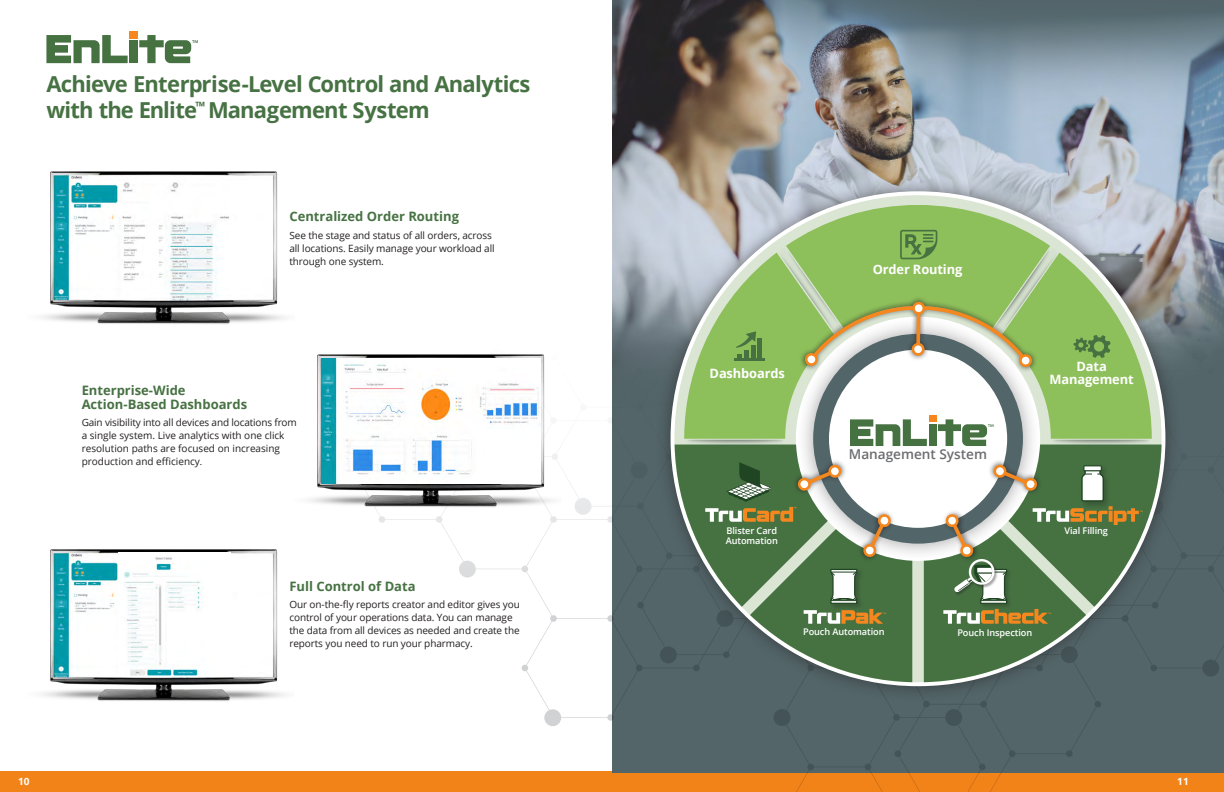
<style>
.page{position:relative;width:1224px;height:792px;background:#fff}
.page>*{position:absolute;margin:0;border:0;box-sizing:border-box;transform-origin:0 0}
.t1{font:700 22px/26px "Open Sans";letter-spacing:-.035em;color:#477243}
.t2{font:600 13.6px "Open Sans";color:#6c6d70}
.t3{font:700 13px/14px "Open Sans";color:#477243}
.t4{font:700 12.9px/12.9px "Open Sans";letter-spacing:-.01em;color:#fff;text-align:center}
.t5{font:10px/13px "Open Sans";letter-spacing:-.01em;color:#231f20}
.t6{font:700 10px "Open Sans";color:#fff}
.t7{font:600 9.2px/10.1px "Open Sans";letter-spacing:-.01em;color:#fff}
.s1{font-size:9px}
</style>
<div class="page">
<div style="left:0;top:772px;width:612px;height:20px;background:#f28319"></div>
<div style="left:130px;top:31px;width:8px;height:7px;background:#f5871f"></div>
<div style="left:130px;top:40px;width:8px;height:23px;background:#467242"></div>
<svg style="left:46px;top:35px;width:82px;height:28px"></svg>
<svg style="left:139px;top:35px;width:59px;height:28px"></svg>
<img style="left:612px;top:0;width:612px;height:267px">
<svg style="left:466px;top:267px;width:758px;height:525px"></svg>
<div style="left:654px;top:175px;width:527px;height:527px;background:#231f20;opacity:.55"></div>
<svg style="left:674px;top:195px;width:488px;height:487px"></svg>
<svg style="left:675px;top:205px;width:487px;height:477px"></svg>
<img style="left:42px;top:171px;width:243px;height:153px">
<img style="left:309px;top:338px;width:253px;height:176px">
<img style="left:321px;top:358px;width:220px;height:125px">
<img style="left:42px;top:549px;width:243px;height:152px">
<img style="left:118px;top:553px;width:113px;height:124px">
<p class="t1" style="left:46px;top:70px;width:485px">Achieve Enterprise-Level Control and Analytics with the Enlite<sup>™</sup> Management System</p>
<p class="t3" style="left:289px;top:209px;width:171px">Centralized Order Routing</p>
<p class="t5" style="left:289px;top:228px;width:207px">See the stage and status of all orders, across all locations. Easily manage your workload all through one system.</p>
<p class="t3" style="left:82px;top:383px;width:167px">Enterprise-Wide<br>Action-Based Dashboards</p>
<p class="t5" style="left:82px;top:416px;width:217px">Gain visibility into all devices and locations from a single system. Live analytics with one click resolution paths are focused on increasing production and efficiency<span class="s1">.</span></p>
<p class="t3" style="left:289px;top:579px;width:128px">Full Control of Data</p>
<p class="t5" style="left:289px;top:598px;width:232px">Our on-the-fly reports creator and editor gives you control of your operations data. You can manage the data from all devices as needed and create the reports you need to run your pharmacy.</p>
<p class="t4" style="left:710px;top:366px;width:77px">Dashboards</p>
<p class="t4" style="left:873px;top:263px;width:91px">Order Routing</p>
<p class="t2" style="left:849px;top:445px;width:140px">Management System</p>
<p class="t4" style="left:1050px;top:360px;width:86px">Data<br>Management</p>
<p class="t7" style="left:726px;top:525px;width:54px">Blister Card<br>Automation</p>
<p class="t7" style="left:1064px;top:525px;width:45px">Vial Filling</p>
<p class="t7" style="left:803px;top:626px;width:83px">Pouch Automation</p>
<p class="t7" style="left:957px;top:627px;width:76px">Pouch Inspection</p>
<p class="t6" style="left:18px;top:775px;width:13px">10</p>
<p class="t6" style="left:1177px;top:775px;width:13px">11</p>
</div>
